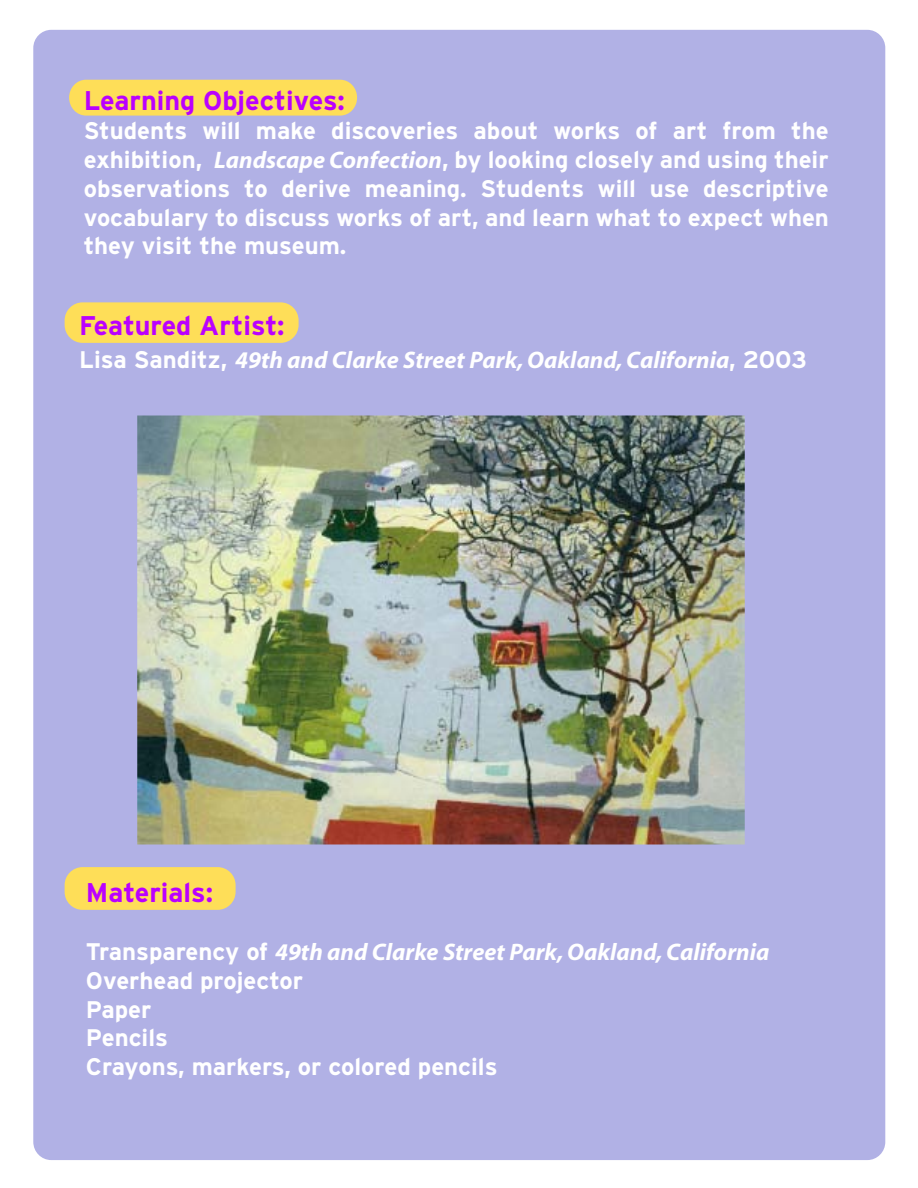
<style>
.page{position:relative;width:918px;height:1188px;background:#fff}
.page>*{position:absolute;margin:0;border:0;box-sizing:border-box;transform-origin:0 0}
.t1{font:700 27px "Interstate";color:#ba00ff}
.t2{font:700 24px/28.8px "Interstate";color:#fff}
.t3{font:italic 700 24px "Myriad";color:#fff}
.s1{font-family:"Myriad";font-style:italic}
.s2{font-family:"Interstate";font-style:normal}
</style>
<div class="page">
<div style="left:33px;top:30px;width:852px;height:1130px;background:#b1b1e5"></div>
<div style="left:69px;top:80px;width:288px;height:36px;background:#fede58"></div>
<svg style="left:65px;top:302px;width:234px;height:41px;background:#fadc5d"></svg>
<svg style="left:65px;top:867px;width:171px;height:43px;background:#fadb5e"></svg>
<img style="left:137px;top:416px;width:608px;height:428px">
<p class="t1" style="left:84px;top:86px;width:263px">Learning Objectives:</p>
<p class="t2" style="left:84px;top:116px;width:747px;text-align:justify">Students will make discoveries about works of art from the exhibition, <span class="s1">Landscape Confection</span>, by looking closely and using their observations to derive meaning. Students will use descriptive vocabulary to discuss works of art, and learn what to expect when they visit the museum.</p>
<p class="t1" style="left:79px;top:311px;width:207px">Featured Artist:</p>
<p class="t3" style="left:79px;top:347px;width:729px"><span class="s2">Lisa Sanditz,</span> 49th and Clarke Street Park, Oakland, California<span class="s2">, 2003</span></p>
<p class="t1" style="left:86px;top:878px;width:129px">Materials:</p>
<p class="t2" style="left:86px;top:937px;width:685px">Transparency of <span class="s1">49th and Clarke Street Park, Oakland, California<br></span>Overhead projector<br>Paper<br>Pencils<br>Crayons, markers, or colored pencils</p>
</div>
